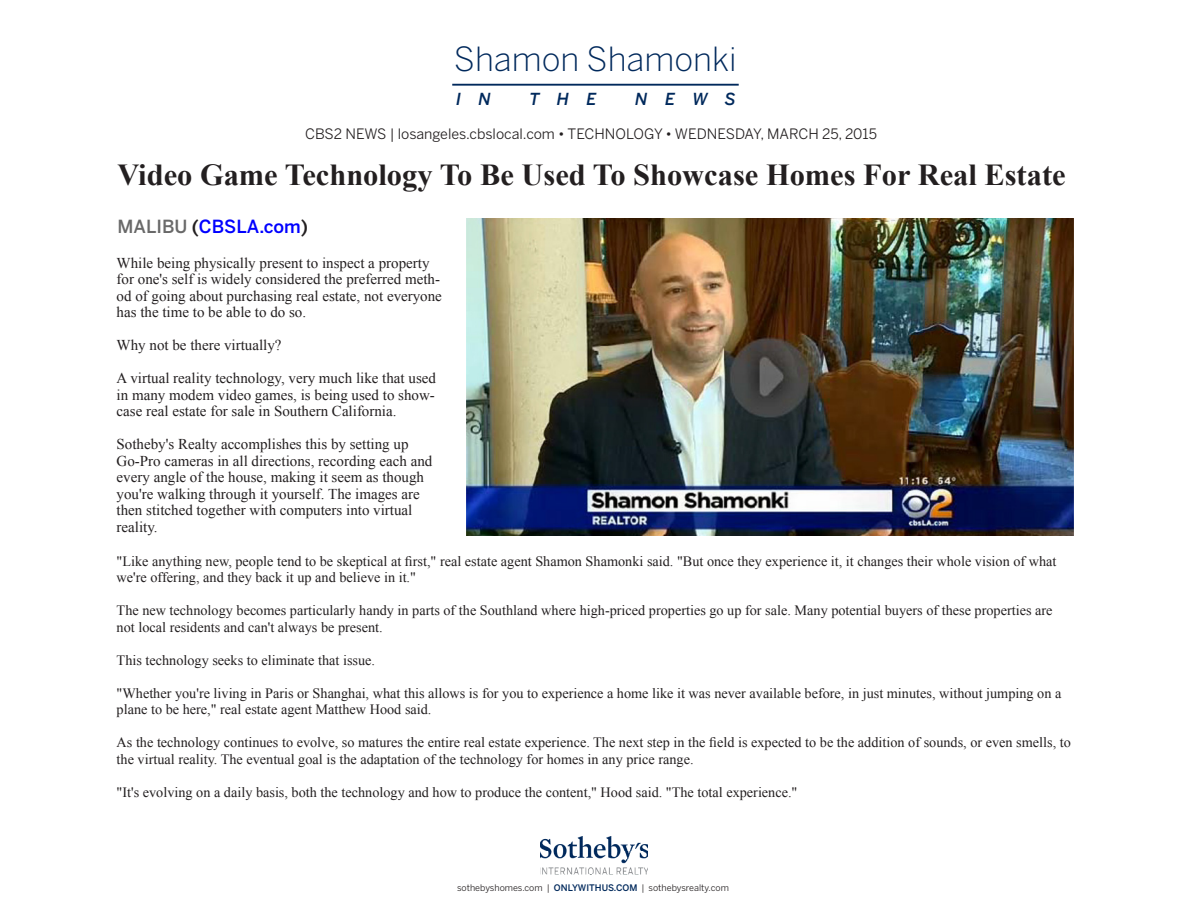
<style>
.page{position:relative;width:1188px;height:918px;background:#fff}
.page>*{position:absolute;margin:0;border:0;box-sizing:border-box;transform-origin:0 0}
.t1{font:300 33px "Benton Sans";color:#00295c}
.t2{font:700 30.45px "Times New Roman";color:#231f20}
.t3{font:500 18px "Benton Sans";color:#00f}
.Headline___NP{font:italic 500 16.5px "Benton Sans";letter-spacing:1.05em;color:#00295c}
.t4{font:15px/16.5px "Times New Roman";color:#231f20}
.t5{font:14.25px/16.5px "Times New Roman";color:#231f20}
.t6{font:14.25px "Benton Sans";color:#231f20}
.t7{font:9px "Benton Sans";color:#231f20}
.s1{color:#696969}
.s2{color:#231f20}
.s3{font-weight:500;color:#00295c}
</style>
<div class="page">
<img style="left:540px;top:837px;width:108px;height:38px">
<hr style="left:452px;top:84px;width:287px;height:2px;background:#00295c">
<img style="left:467px;top:218px;width:607px;height:318px">
<p class="t1" style="left:454px;top:39px;width:284px">Shamon Shamonki</p>
<p class="Headline___NP" style="left:456px;top:89px;width:36px">I N</p>
<p class="Headline___NP" style="left:530px;top:89px;width:69px">THE</p>
<p class="Headline___NP" style="left:635px;top:89px;width:102px">NEWS</p>
<p class="t6" style="left:305px;top:126px;width:573px">CBS2 NEWS | losangeles.cbslocal.com • TECHNOLOGY • WEDNESDAY, MARCH 25, 2015</p>
<p class="t2" style="left:117px;top:154px;width:950px">Video Game Technology To Be Used To Showcase Homes For Real Estate</p>
<p class="t3" style="left:117px;top:216px;width:192px"><span class="s1">MALIBU</span> <span class="s2">(</span>CBSLA.com<span class="s2">)</span></p>
<p class="t4" style="left:117px;top:254px;width:327px">While being physically present to inspect a property for one's self is widely considered the preferred meth&shy;od of going about purchasing real estate, not everyone has the time to be able to do so.</p>
<p class="t4" style="left:117px;top:337px;width:166px">Why not be there virtually?</p>
<p class="t4" style="left:117px;top:370px;width:321px;text-align:justify">A virtual reality technology, very much like that used in many modem video games, is being used to show&shy;case real estate for sale in Southern California.</p>
<p class="t4" style="left:117px;top:436px;width:317px">Sotheby's Realty accomplishes this by setting up Go-Pro cameras in all directions, recording each and every angle of the house, making it seem as though you're walking through it yourself. The images are then stitched together with computers into virtual reality.</p>
<p class="t5" style="left:117px;top:553px;width:941px">"Like anything new, people tend to be skeptical at first," real estate agent Shamon Shamonki said. "But once they experience it, it changes their whole vision of what we're offering, and they back it up and believe in it."</p>
<p class="t5" style="left:117px;top:602px;width:937px">The new technology becomes particularly handy in parts of the Southland where high-priced properties go up for sale. Many potential buyers of these properties are not local residents and can't always be present.</p>
<p class="t5" style="left:117px;top:652px;width:260px">This technology seeks to eliminate that issue.</p>
<p class="t5" style="left:117px;top:685px;width:946px">"Whether you're living in Paris or Shanghai, what this allows is for you to experience a home like it was never available before, in just minutes, without jumping on a plane to be here," real estate agent Matthew Hood said.</p>
<p class="t5" style="left:117px;top:734px;width:956px">As the technology continues to evolve, so matures the entire real estate experience. The next step in the field is expected to be the addition of sounds, or even smells, to the virtual reality. The eventual goal is the adaptation of the technology for homes in any price range.</p>
<p class="t5" style="left:117px;top:784px;width:682px">"It's evolving on a daily basis, both the technology and how to produce the content," Hood said. "The total experience."</p>
<p class="t7" style="left:457px;top:882px;width:273px">sothebyshomes.com | <span class="s3">ONLYWITHUS.COM</span> | sothebysrealty.com</p>
</div>
